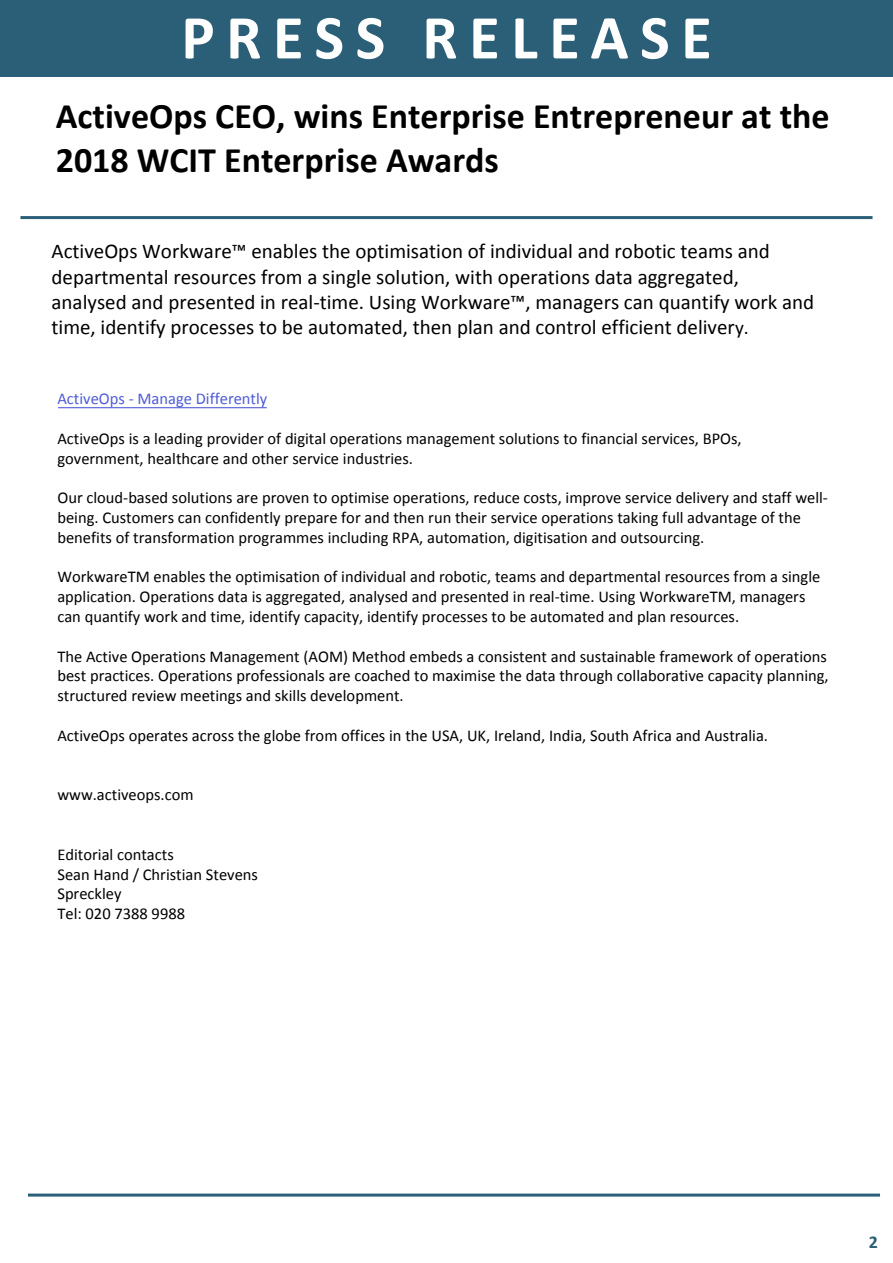
<style>
.page{position:relative;width:893px;height:1263px;background:#fff}
.page>*{position:absolute;margin:0;border:0;box-sizing:border-box;transform-origin:0 0}
.t1{font:700 63px "Calibri";letter-spacing:.18em;color:#fff}
.t2{font:700 36px/43.2px "Calibri";color:#000}
.t3{font:21px/25.2px "Calibri";color:#000}
.t4{font:700 18px "Calibri";color:#2a5f77}
.t5{font:16.5px/19.8px "Calibri";color:#000}
.t6{font:16.5px "Calibri";color:#4f5cd6}
.s1{font-size:19.5px}
</style>
<div class="page">
<hr style="left:58px;top:407px;width:209px;height:1px;background:#4f5cd6">
<div style="left:0;top:0;width:893px;height:76px;background:#2a5f77"></div>
<hr style="left:20px;top:216px;width:852px;height:3px;background:#2a5f77">
<hr style="left:28px;top:1193px;width:852px;height:3px;background:#2a5f77">
<h1 class="t1" style="left:181px;top:-3px;width:532px">PRESS RELEASE</h1>
<h2 class="t2" style="left:56px;top:95px;width:775px">ActiveOps CEO, wins Enterprise Entrepreneur at the<br>2018 WCIT Enterprise Awards</h2>
<p class="t3" style="left:52px;top:239px;width:764px">ActiveOps Workware™ enables the optimisation of individual and robotic teams and departmental resources from a single solution, with operations data aggregated, analysed and presented in real-time. Using Workware™ , managers can quantify work and time, identify processes to be automated, then plan and control efficient deliver<span class="s1">y.</span></p>
<p class="t6" style="left:57px;top:388px;width:211px">ActiveOps - Manage Differently</p>
<p class="t5" style="left:57px;top:428px;width:686px">ActiveOps is a leading provider of digital operations management solutions to financial services, BPOs, government, healthcare and other service industries.</p>
<p class="t5" style="left:57px;top:488px;width:772px">Our cloud-based solutions are proven to optimise operations, reduce costs, improve service delivery and staff well&shy;being. Customers can confidently prepare for and then run their service operations taking full advantage of the benefits of transformation programmes including RPA, automation, digitisation and outsourcing.</p>
<p class="t5" style="left:57px;top:567px;width:764px">WorkwareTM enables the optimisation of individual and robotic, teams and departmental resources from a single application. Operations data is aggregated, analysed and presented in real-time. Using WorkwareTM, managers can quantify work and time, identify capacity, identify processes to be automated and plan resources.</p>
<p class="t5" style="left:57px;top:646px;width:773px;text-align:justify">The Active Operations Management (AOM) Method embeds a consistent and sustainable framework of operations best practices. Operations professionals are coached to maximise the data through collaborative capacity planning, structured review meetings and skills development.</p>
<p class="t5" style="left:57px;top:725px;width:712px">ActiveOps operates across the globe from offices in the USA, UK, Ireland, India, South Africa and Australia.</p>
<p class="t5" style="left:57px;top:785px;width:138px">www.activeops.com</p>
<p class="t5" style="left:57px;top:844px;width:202px">Editorial contacts<br>Sean Hand / Christian Stevens<br>Spreckley<br>Tel: 020 7388 9988</p>
<p class="t4" style="left:869px;top:1230px;width:11px">2</p>
</div>
